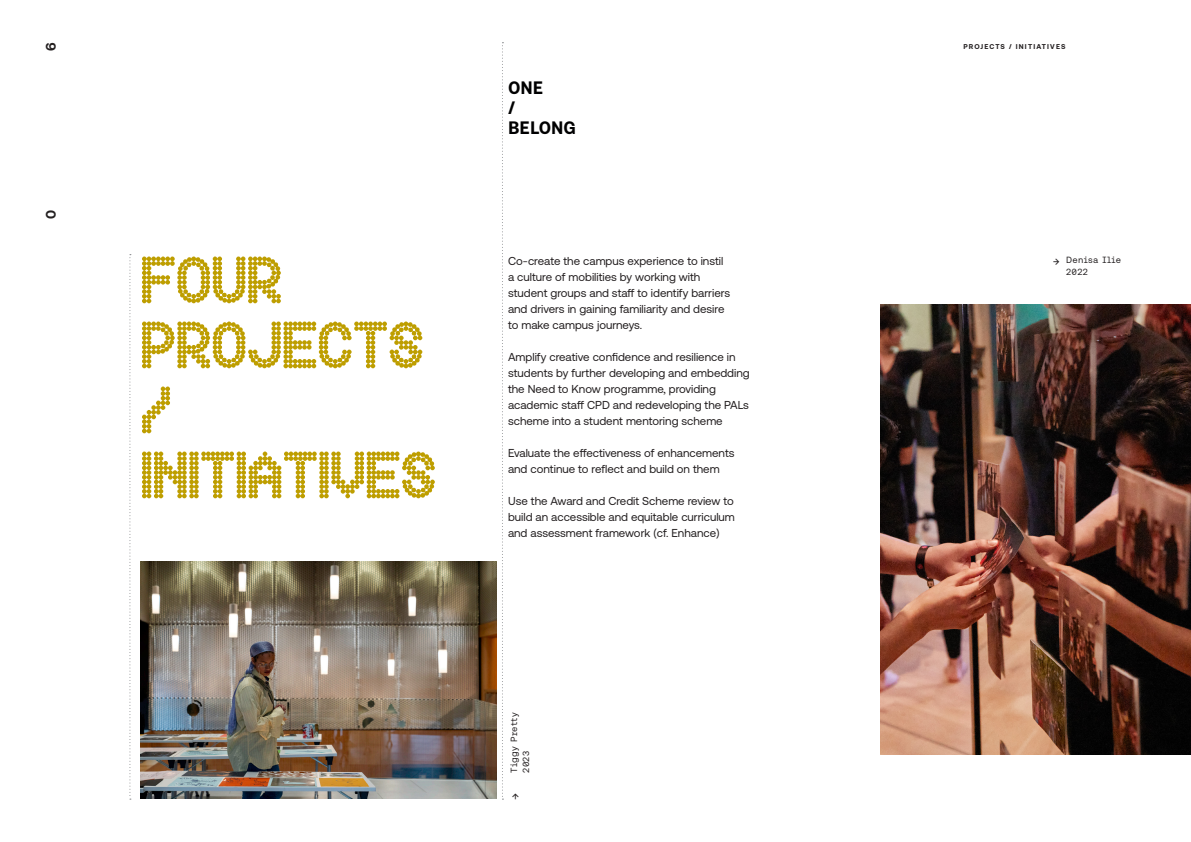
<style>
.page{position:relative;width:1191px;height:842px;background:#fff}
.page>*{position:absolute;margin:0;border:0;box-sizing:border-box;transform-origin:0 0}
.t1{font:65px/65px "Exchange Dot";color:#be9e00}
.t2{font:700 18px "Aeonik Fono";color:#000001}
.t3{font:700 14px "Aeonik Pro";color:#231f20}
.t4{font:11.5px/16px "Aeonik Pro";color:#231f20}
.t5{font:9px/12px "Aeonik Fono";letter-spacing:.03em;color:#231f20}
.t6{font:700 7px "Aeonik Pro";letter-spacing:.17em;color:#231f20}
.s1{font-size:11.5px}
</style>
<div class="page">
<svg style="left:129px;top:254px;width:2px;height:546px"></svg>
<svg style="left:502px;top:42px;width:1px;height:758px"></svg>
<img style="left:141px;top:561px;width:356px;height:238px">
<img style="left:880px;top:305px;width:311px;height:449px">
<p class="t3" style="left:43px;top:51px;width:10px;rotate:-90deg">6</p>
<p class="t6" style="left:963px;top:42px;width:104px">PROJECTS / INITIATIVES</p>
<p class="t3" style="left:43px;top:219px;width:11px;rotate:-90deg">0</p>
<h2 class="t1" style="left:141px;top:247px;width:297px">FOUR<br>PROJECTS /<br>INITIATIVES</h2>
<h3 class="t2" style="left:508px;top:77px;width:37px">ONE</h3>
<p class="t2" style="left:508px;top:97px;width:9px">/</p>
<h4 class="t2" style="left:508px;top:117px;width:69px">BELONG</h4>
<p class="t4" style="left:508px;top:253px;width:224px">Co-create the campus experience to instil a culture of mobilities by working with student groups and staf to identify barriers and drivers in gaining familiarity and desire to make campus journeys.</p>
<p class="t4" style="left:508px;top:349px;width:243px">Amplify creative confdence and resilience in students by further developing and embedding the Need to Know programme, providing academic staf CPD and redeveloping the PALs scheme into a student mentoring scheme</p>
<p class="t4" style="left:508px;top:445px;width:228px">Evaluate the efectiveness of enhancements and continue to reflect and build on them</p>
<p class="t4" style="left:508px;top:493px;width:228px;text-align:justify">Use the Award and Credit Scheme review to build an accessible and equitable curriculum and assessment framework (cf. Enhance)</p>
<p class="t5" style="left:508px;top:773px;width:62px;text-indent:-27px;rotate:-90deg"><span class="s1">→</span> Tiggy Pretty<br>2023</p>
<p class="t5" style="left:1066px;top:254px;width:56px;text-indent:-13px"><span class="s1">→</span> Denisa Ilie<br>2022</p>
</div>
